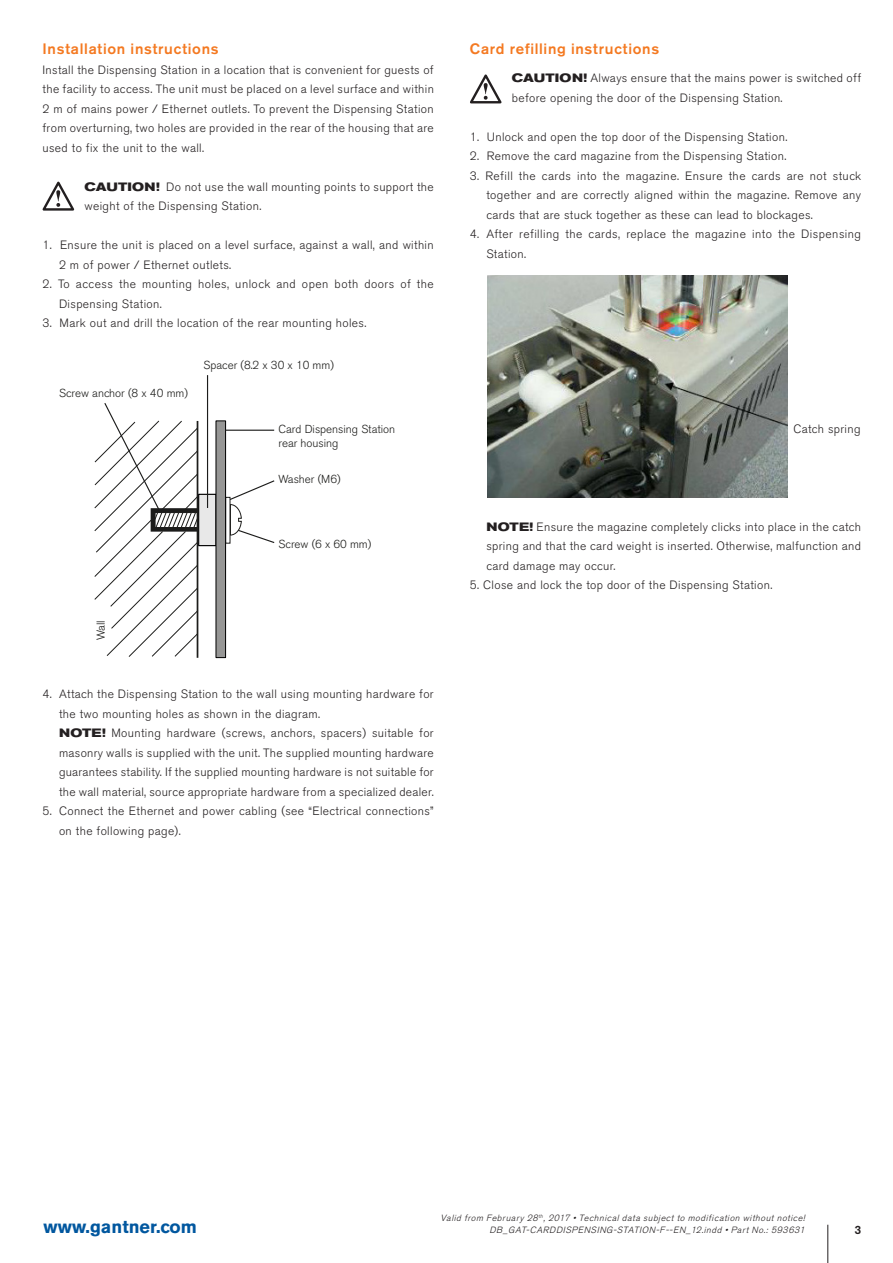
<style>
.page{position:relative;width:893px;height:1263px;background:#fff}
.page>*{position:absolute;margin:0;border:0;box-sizing:border-box;transform-origin:0 0}
.t1{font:700 18px "Akzidenz Grotesk BE";color:#01579f}
.t2{font:500 15px "Akzidenz Grotesk BE";letter-spacing:.045em;color:#f47921}
.t3{font:300 12px/19.5px "Akzidenz Grotesk BE";letter-spacing:.03em;color:#231f20}
.t4{font:500 12px "Akzidenz Grotesk BE";color:#231f20}
.t5{font:300 11.55px/13.8px "Akzidenz Grotesk BE";color:#1d1d1b}
.t6{font:italic 300 9px "Akzidenz Grotesk BE";color:#231f20}
.s1{font-weight:700;font-stretch:expanded}
</style>
<div class="page">
<hr style="left:827px;top:1225px;width:1px;height:38px;background:#231f20">
<hr style="left:197px;top:421px;width:1px;height:237px;background:#1d1d1b">
<div style="left:216px;top:421px;width:10px;height:237px;background:#969695"></div>
<div style="left:216px;top:420px;width:10px;height:238px;border:1px solid #000"></div>
<svg style="left:228px;top:480px;width:47px;height:64px"></svg>
<hr style="left:225px;top:430px;width:49px;height:1px;background:#1c1c1b">
<hr style="left:207px;top:375px;width:1px;height:133px;background:#1c1c1b">
<svg style="left:94px;top:402px;width:126px;height:255px"></svg>
<svg style="left:470px;top:74px;width:32px;height:29px"></svg>
<img style="left:488px;top:275px;width:300px;height:223px">
<svg style="left:43px;top:182px;width:31px;height:29px"></svg>
<p class="t2" style="left:43px;top:40px;width:178px">Installation instructions</p>
<p class="t3" style="left:43px;top:60px;width:393px;text-align:justify">Install the Dispensing Station in a location that is convenient for guests of the facility to access. The unit must be placed on a level surface and within 2 m of mains power / Ethernet outlets. To prevent the Dispensing Station from overturning, two holes are provided in the rear of the housing that are used to fix the unit to the wall.</p>
<p class="t3" style="left:85px;top:177px;width:351px"><span class="s1">CAUTION!</span> Do not use the wall mounting points to support the weight of the Dispensing Station.</p>
<p class="t3" style="left:59px;top:236px;width:376px;text-indent:-16px">1. Ensure the unit is placed on a level surface, against a wall, and within<br>2 m of power / Ethernet outlets.</p>
<p class="t3" style="left:59px;top:275px;width:376px;text-indent:-16px">2. To access the mounting holes, unlock and open both doors of the<br>Dispensing Station.</p>
<p class="t3" style="left:43px;top:314px;width:325px">3. Mark out and drill the location of the rear mounting holes.</p>
<p class="t5" style="left:59px;top:387px;width:130px">Screw anchor (8 x 40 mm)</p>
<p class="t5" style="left:203px;top:358px;width:132px">Spacer (8.2 x 30 x 10 mm)</p>
<p class="t5" style="left:279px;top:422px;width:118px">Card Dispensing Station rear housing</p>
<p class="t5" style="left:279px;top:472px;width:64px">Washer (M6)</p>
<p class="t5" style="left:279px;top:537px;width:94px">Screw (6 x 60 mm)</p>
<p class="t5" style="left:94px;top:640px;width:21px;rotate:-90deg">Wall</p>
<p class="t3" style="left:59px;top:684px;width:376px;text-indent:-16px">4. Attach the Dispensing Station to the wall using mounting hardware for the two mounting holes as shown in the diagram.</p>
<p class="t3" style="left:59px;top:723px;width:376px;text-align:justify"><span class="s1">NOTE!</span> Mounting hardware (screws, anchors, spacers) suitable for masonry walls is supplied with the unit. The supplied mounting hardware guarantees stability. If the supplied mounting hardware is not suitable for the wall material, source appropriate hardware from a specialized dealer.</p>
<p class="t3" style="left:59px;top:801px;width:376px;text-indent:-16px">5. Connect the Ethernet and power cabling (see “Electrical connections” on the following page).</p>
<p class="t2" style="left:470px;top:40px;width:191px">Card refilling instructions</p>
<p class="t3" style="left:512px;top:69px;width:351px"><span class="s1">CAUTION!</span> Always ensure that the mains power is switched off before opening the door of the Dispensing Station.</p>
<p class="t3" style="left:470px;top:127px;width:319px">1. Unlock and open the top door of the Dispensing Station.</p>
<p class="t3" style="left:470px;top:147px;width:318px">2. Remove the card magazine from the Dispensing Station.</p>
<p class="t3" style="left:486px;top:166px;width:376px;text-align:justify;text-indent:-16px">3. Refill the cards into the magazine. Ensure the cards are not stuck together and are correctly aligned within the magazine. Remove any cards that are stuck together as these can lead to blockages.</p>
<p class="t3" style="left:486px;top:225px;width:376px;text-indent:-16px">4. After refilling the cards, replace the magazine into the Dispensing<br>Station.</p>
<p class="t3" style="left:793px;top:420px;width:69px">Catch spring</p>
<p class="t3" style="left:486px;top:517px;width:376px;text-align:justify"><span class="s1">NOTE!</span> Ensure the magazine completely clicks into place in the catch spring and that the card weight is inserted. Otherwise, malfunction and card damage may occur.</p>
<p class="t3" style="left:470px;top:576px;width:304px">5. Close and lock the top door of the Dispensing Station.</p>
<p class="t6" style="left:441px;top:1213px;width:368px">Valid from February 28<sup>th</sup>, 2017 • Technical data subject to modification without notice!</p>
<p class="t6" style="left:489px;top:1225px;width:319px">DB_GAT-CARDDISPENSING-STATION-F--EN_12.indd • Part No.: 593631</p>
<p class="t1" style="left:44px;top:1216px;width:155px">www.gantner.com</p>
<p class="t4" style="left:854px;top:1223px;width:8px">3</p>
</div>
